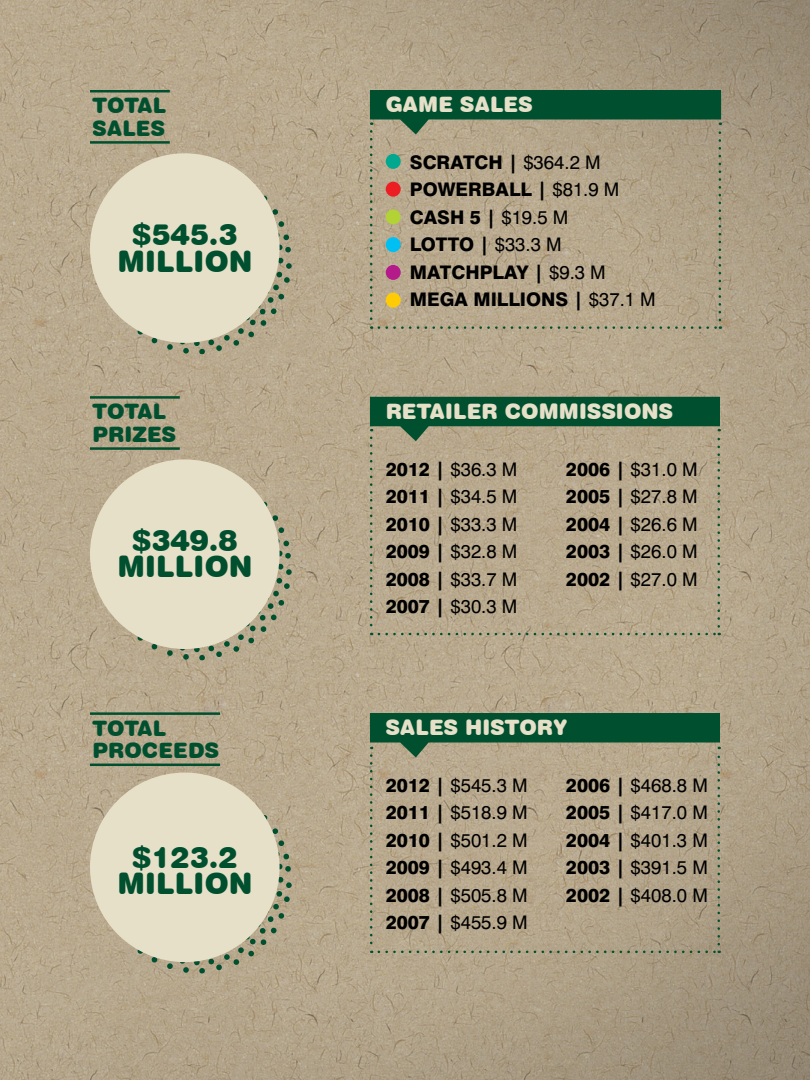
<style>
.page{position:relative;width:810px;height:1080px;background:#fff}
.page>*{position:absolute;margin:0;border:0;box-sizing:border-box;transform-origin:0 0}
.t1{font:29.25px "Swiss 721 BT Black Rounded";color:#00502f}
.t2{font:21.25px "Swiss 721 BT Black Rounded";color:#e7e0c9}
.t3{font:21.25px "Swiss 721 BT Black Rounded";color:#00502f}
.t4{font:18.75px "Swiss 721 BT";color:#000}
.t5{font:800 18.75px "Swiss 721 BT";color:#000}
.s1{font-weight:400}
.s2{font-weight:800}
</style>
<div class="page">
<img style="left:0;top:0;width:810px;height:1080px">
<svg style="left:103px;top:785px;width:189px;height:189px;background:#aaa186"></svg>
<div style="left:90px;top:773px;width:190px;height:189px;background:#e7e0c9;border-radius:50%"></div>
<svg style="left:103px;top:166px;width:189px;height:188px;background:#aaa287"></svg>
<div style="left:90px;top:153px;width:190px;height:190px;background:#e7e0c9;border-radius:50%"></div>
<svg style="left:103px;top:472px;width:189px;height:189px;background:#aba287"></svg>
<div style="left:90px;top:459px;width:190px;height:190px;background:#e7e0c9;border-radius:50%"></div>
<hr style="left:90px;top:90px;width:80px;height:2px;background:#00502f">
<hr style="left:90px;top:141px;width:80px;height:3px;background:#00502f">
<hr style="left:90px;top:712px;width:130px;height:3px;background:#00502f">
<hr style="left:90px;top:764px;width:130px;height:2px;background:#00502f">
<hr style="left:90px;top:396px;width:90px;height:3px;background:#00502f">
<hr style="left:90px;top:447px;width:90px;height:3px;background:#00502f">
<svg style="left:370px;top:90px;width:351px;height:239px;background:#9d9a7f"></svg>
<svg style="left:370px;top:397px;width:350px;height:238px;background:#9f9c80"></svg>
<svg style="left:370px;top:713px;width:350px;height:240px;background:#9d9b7f"></svg>
<p class="t3" style="left:92px;top:93px;width:75px">TOTAL</p>
<p class="t3" style="left:92px;top:115px;width:74px">SALES</p>
<p class="t1" style="left:132px;top:217px;width:107px">$545.3</p>
<p class="t1" style="left:118px;top:243px;width:136px">MILLION</p>
<p class="t3" style="left:92px;top:399px;width:75px">TOTAL</p>
<p class="t3" style="left:92px;top:421px;width:85px">PRIZES</p>
<p class="t1" style="left:132px;top:522px;width:107px">$349.8</p>
<p class="t1" style="left:118px;top:549px;width:136px">MILLION</p>
<p class="t3" style="left:92px;top:715px;width:75px">TOTAL</p>
<p class="t3" style="left:92px;top:738px;width:128px">PROCEEDS</p>
<p class="t1" style="left:132px;top:839px;width:107px">$123.2</p>
<p class="t1" style="left:118px;top:866px;width:136px">MILLION</p>
<p class="t2" style="left:386px;top:92px;width:148px">GAME SALES</p>
<p class="t5" style="left:410px;top:151px;width:192px">SCRATCH | <span class="s1">$364.2 M</span></p>
<p class="t5" style="left:410px;top:178px;width:211px">POWERBALL | <span class="s1">$81.9 M</span></p>
<p class="t5" style="left:410px;top:206px;width:160px">CASH 5 | <span class="s1">$19.5 M</span></p>
<p class="t5" style="left:410px;top:233px;width:153px">LOTTO | <span class="s1">$33.3 M</span></p>
<p class="t5" style="left:410px;top:261px;width:197px">MATCHPLAY | <span class="s1">$9.3 M</span></p>
<p class="t5" style="left:410px;top:288px;width:247px">MEGA MILLIONS | <span class="s1">$37.1 M</span></p>
<p class="t2" style="left:386px;top:398px;width:289px">RETAILER COMMISSIONS</p>
<p class="t4" style="left:386px;top:458px;width:133px"><span class="s2">2012 |</span> $36.3 M</p>
<p class="t4" style="left:386px;top:485px;width:133px"><span class="s2">2011 |</span> $34.5 M</p>
<p class="t4" style="left:386px;top:513px;width:133px"><span class="s2">2010 |</span> $33.3 M</p>
<p class="t4" style="left:386px;top:540px;width:133px"><span class="s2">2009 |</span> $32.8 M</p>
<p class="t4" style="left:386px;top:568px;width:133px"><span class="s2">2008 |</span> $33.7 M</p>
<p class="t4" style="left:386px;top:595px;width:133px"><span class="s2">2007 |</span> $30.3 M</p>
<p class="t4" style="left:566px;top:458px;width:133px"><span class="s2">2006 |</span> $31.0 M</p>
<p class="t4" style="left:566px;top:485px;width:133px"><span class="s2">2005 |</span> $27.8 M</p>
<p class="t4" style="left:566px;top:513px;width:133px"><span class="s2">2004 |</span> $26.6 M</p>
<p class="t4" style="left:566px;top:540px;width:133px"><span class="s2">2003 |</span> $26.0 M</p>
<p class="t4" style="left:566px;top:568px;width:133px"><span class="s2">2002 |</span> $27.0 M</p>
<p class="t2" style="left:386px;top:715px;width:183px">SALES HISTORY</p>
<p class="t4" style="left:386px;top:774px;width:143px"><span class="s2">2012 |</span> $545.3 M</p>
<p class="t4" style="left:386px;top:801px;width:143px"><span class="s2">2011 |</span> $518.9 M</p>
<p class="t4" style="left:386px;top:829px;width:143px"><span class="s2">2010 |</span> $501.2 M</p>
<p class="t4" style="left:386px;top:856px;width:143px"><span class="s2">2009 |</span> $493.4 M</p>
<p class="t4" style="left:386px;top:884px;width:143px"><span class="s2">2008 |</span> $505.8 M</p>
<p class="t4" style="left:386px;top:911px;width:143px"><span class="s2">2007 |</span> $455.9 M</p>
<p class="t4" style="left:566px;top:774px;width:143px"><span class="s2">2006 |</span> $468.8 M</p>
<p class="t4" style="left:566px;top:801px;width:143px"><span class="s2">2005 |</span> $417.0 M</p>
<p class="t4" style="left:566px;top:829px;width:143px"><span class="s2">2004 |</span> $401.3 M</p>
<p class="t4" style="left:566px;top:856px;width:143px"><span class="s2">2003 |</span> $391.5 M</p>
<p class="t4" style="left:566px;top:884px;width:143px"><span class="s2">2002 |</span> $408.0 M</p>
</div>
